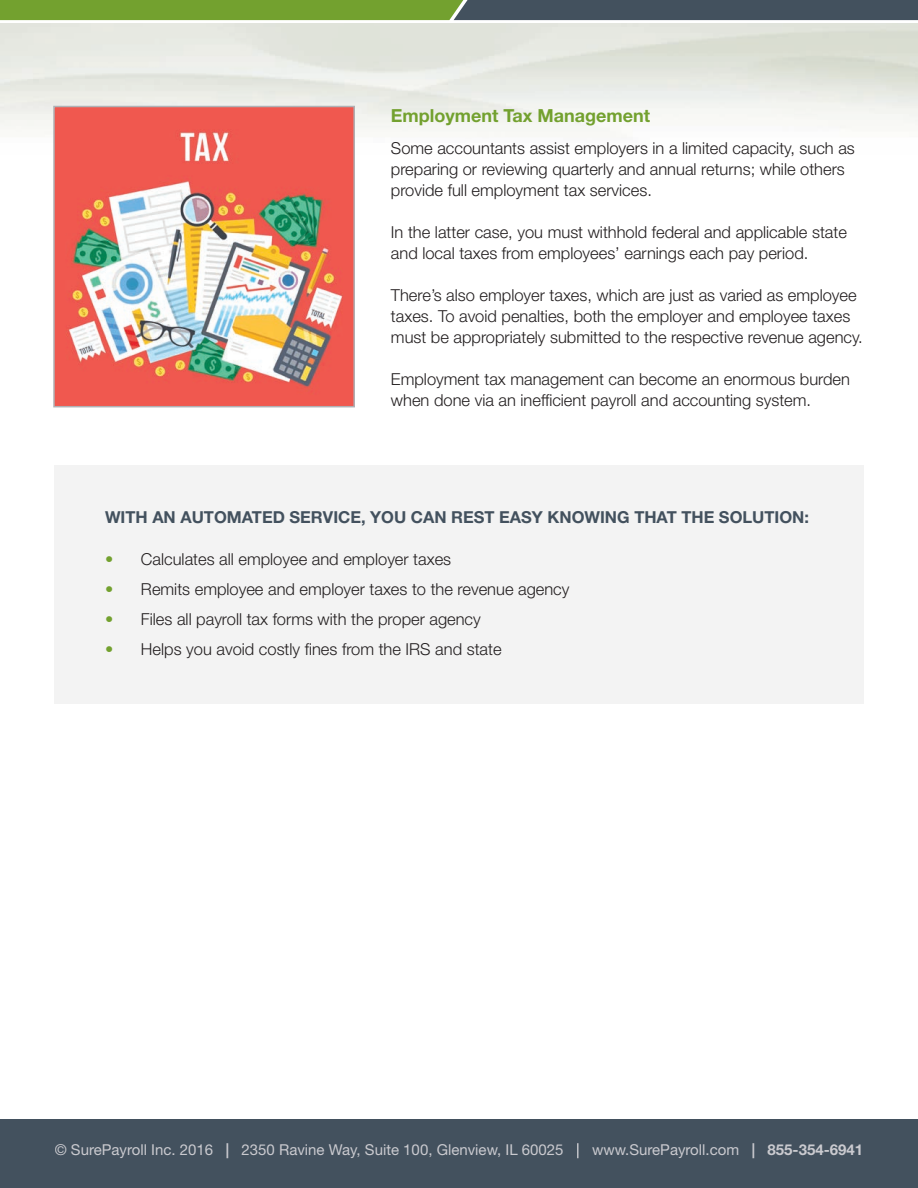
<style>
.page{position:relative;width:918px;height:1188px;background:#fff}
.page>*{position:absolute;margin:0;border:0;box-sizing:border-box;transform-origin:0 0}
.t1{font:700 18px "Helvetica Neue LT Std";color:#73a12f}
.t2{font:300 16.5px/21px "Helvetica Neue LT Std";color:#231f20}
.t3{font:700 16.5px "Helvetica Neue LT Std";color:#43515e}
.t4{font:15px "Helvetica Neue LT Std";color:#cacacf}
.s1{color:#73a12f}
.s2{font-weight:700}
</style>
<div class="page">
<div style="left:0;top:1120px;width:918px;height:68px;background:#43515e"></div>
<svg style="left:0;top:0;width:918px;height:20px;background:#5b7947"></svg>
<div style="left:55px;top:465px;width:809px;height:238px;background:#f3f3f3"></div>
<img style="left:53px;top:106px;width:302px;height:301px">
<p class="t1" style="left:391px;top:105px;width:261px">Employment Tax Management</p>
<p class="t2" style="left:391px;top:137px;width:465px">Some accountants assist employers in a limited capacity, such as preparing or reviewing quarterly and annual returns; while others provide full employment tax services.</p>
<p class="t2" style="left:391px;top:221px;width:457px">In the latter case, you must withhold federal and applicable state and local taxes from employees’ earnings each pay period.</p>
<p class="t2" style="left:391px;top:284px;width:473px">There’s also employer taxes, which are just as varied as employee taxes. To avoid penalties, both the employer and employee taxes must be appropriately submitted to the respective revenue agency.</p>
<p class="t2" style="left:391px;top:368px;width:461px">Employment tax management can become an enormous burden when done via an inefficient payroll and accounting system.</p>
<p class="t3" style="left:105px;top:507px;width:706px">WITH AN AUTOMATED SERVICE, YOU CAN REST EASY KNOWING THAT THE SOLUTION:</p>
<p class="t2" style="left:105px;top:548px;width:348px"><span class="s1">•</span> Calculates all employee and employer taxes</p>
<p class="t2" style="left:105px;top:578px;width:466px"><span class="s1">•</span> Remits employee and employer taxes to the revenue agency</p>
<p class="t2" style="left:105px;top:608px;width:377px"><span class="s1">•</span> Files all payroll tax forms with the proper agency</p>
<p class="t2" style="left:105px;top:638px;width:398px"><span class="s1">•</span> Helps you avoid costly fines from the IRS and state</p>
<p class="t4" style="left:55px;top:1141px;width:810px">© SurePayroll Inc. 2016 <span class="s2">|</span> 2350 Ravine Way, Suite 100, Glenview, IL 60025 <span class="s2">|</span> www.SurePayroll.com <span class="s2">| 855-354-6941</span></p>
</div>
